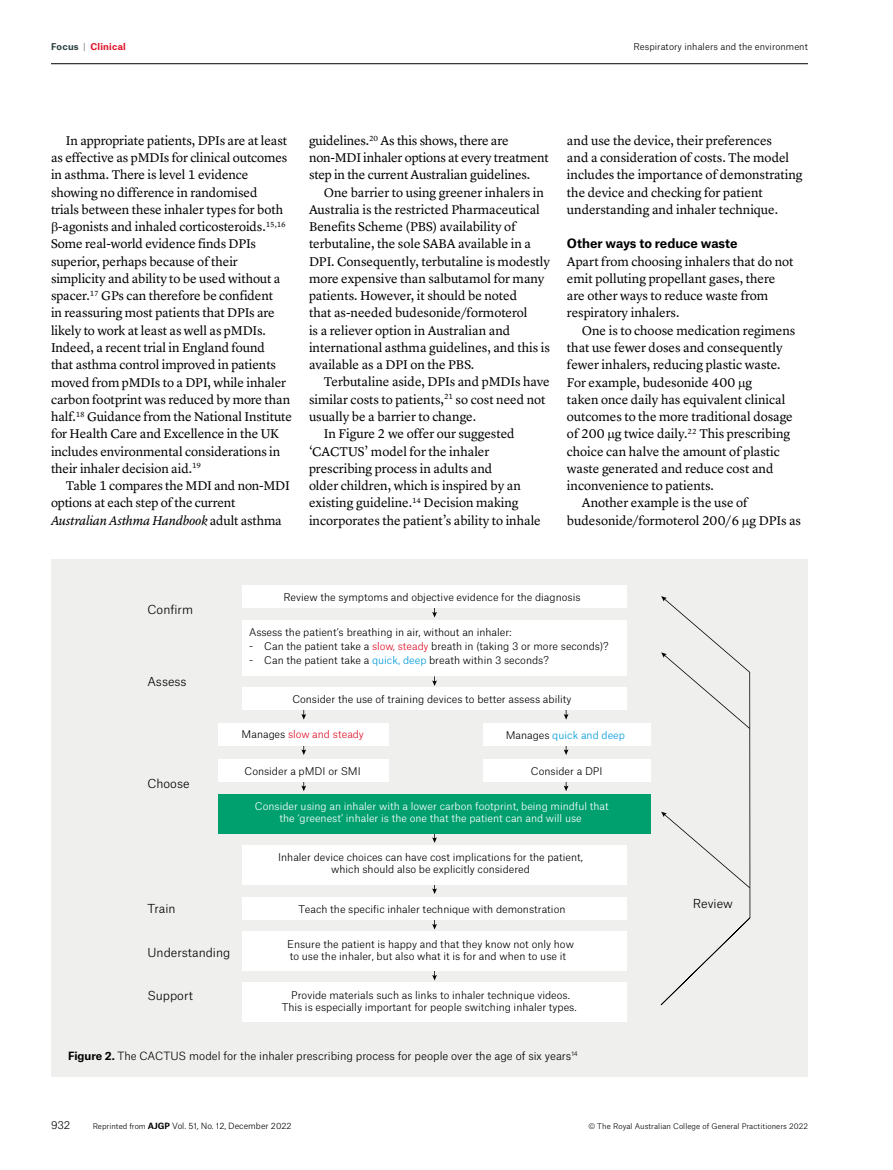
<style>
.page{position:relative;width:893px;height:1170px;background:#fff}
.page>*{position:absolute;margin:0;border:0;box-sizing:border-box;transform-origin:0 0}
.t1{font:13.2px/17.2px "Lyon Text";letter-spacing:-.005em;color:#000}
.t2{font:italic 13.2px "Lyon Text";letter-spacing:-.015em;color:#000}
.t3{font:700 12.3px "Atlas Grotesk";color:#000}
.t4{font:300 11.85px "Atlas Grotesk";color:#000}
.t5{font:300 10.8px "Atlas Grotesk";color:#000}
.t6{font:300 10.5px "Atlas Grotesk";color:#000}
.t7{font:300 10.2px/12.1px "Atlas Grotesk";color:#000;text-align:center}
.t8{font:300 10.2px/12.1px "Atlas Grotesk";color:#fff;text-align:center}
.t9{font:300 10.2px "Atlas Grotesk";color:#de1329}
.t10{font:300 10.2px "Atlas Grotesk";color:#009bdb}
.t11{font:300 9px "Atlas Grotesk";letter-spacing:.005em;color:#000}
.t12{font:700 9px "Atlas Grotesk";letter-spacing:.025em;color:#de1329}
.t13{font:300 8.25px "Atlas Grotesk";color:#000}
.t14{font:300 7.5px "Atlas Grotesk";letter-spacing:.01em;color:#000}
.s1{color:#2d4141}
.s2{font-weight:100;color:#2d4141}
.s3{font-style:normal}
.s4{color:#de1329}
.s5{color:#009bdb}
.s6{color:#000}
.s7{font-weight:700}
.s8{font-size:7.5px}
</style>
<div class="page">
<hr style="left:51px;top:63px;width:757px;height:1px;background:#000">
<div style="left:51px;top:559px;width:757px;height:518px;background:#efefee"></div>
<svg style="left:432px;top:607px;width:5px;height:10px"></svg>
<svg style="left:432px;top:676px;width:5px;height:10px"></svg>
<svg style="left:301px;top:710px;width:5px;height:9px"></svg>
<svg style="left:301px;top:745px;width:5px;height:10px"></svg>
<svg style="left:301px;top:781px;width:5px;height:10px"></svg>
<svg style="left:432px;top:833px;width:5px;height:9px"></svg>
<svg style="left:432px;top:884px;width:5px;height:9px"></svg>
<svg style="left:432px;top:919px;width:5px;height:10px"></svg>
<svg style="left:432px;top:970px;width:5px;height:10px"></svg>
<svg style="left:564px;top:710px;width:4px;height:9px"></svg>
<svg style="left:564px;top:745px;width:4px;height:10px"></svg>
<svg style="left:564px;top:781px;width:4px;height:10px"></svg>
<div style="left:242px;top:620px;width:385px;height:56px;background:#fff"></div>
<div style="left:242px;top:585px;width:385px;height:22px;background:#fff"></div>
<div style="left:242px;top:687px;width:385px;height:23px;background:#fff"></div>
<div style="left:219px;top:722px;width:170px;height:23px;background:#fff"></div>
<div style="left:483px;top:723px;width:168px;height:22px;background:#fff"></div>
<div style="left:219px;top:758px;width:170px;height:23px;background:#fff"></div>
<div style="left:483px;top:758px;width:168px;height:23px;background:#fff"></div>
<div style="left:219px;top:794px;width:432px;height:39px;background:#00a06e"></div>
<div style="left:242px;top:897px;width:385px;height:22px;background:#fff"></div>
<div style="left:242px;top:982px;width:385px;height:39px;background:#fff"></div>
<div style="left:242px;top:931px;width:385px;height:39px;background:#fff"></div>
<div style="left:242px;top:845px;width:385px;height:39px;background:#fff"></div>
<svg style="left:660px;top:596px;width:90px;height:409px"></svg>
<p class="t12" style="left:51px;top:40px;width:76px"><span class="s1">Focus</span> <span class="s2">|</span> Clinical</p>
<p class="t11" style="left:633px;top:40px;width:176px">Respiratory inhalers and the environment</p>
<p class="t1" style="left:66px;top:131px;width:223px">In appropriate patients, DPIs are at least</p>
<p class="t1" style="left:51px;top:148px;width:238px">as effective as pMDIs for clinical outcomes</p>
<p class="t1" style="left:51px;top:165px;width:199px">in asthma. There is level 1 evidence</p>
<p class="t1" style="left:51px;top:182px;width:208px">showing no difference in randomised</p>
<p class="t1" style="left:51px;top:200px;width:234px">trials between these inhaler types for both</p>
<p class="t1" style="left:58px;top:217px;width:229px">-agonists and inhaled corticosteroids.<sup>15,16</sup></p>
<p class="t1" style="left:51px;top:234px;width:207px">Some real-world evidence finds DPIs</p>
<p class="t1" style="left:51px;top:251px;width:188px">superior, perhaps because of their</p>
<p class="t1" style="left:51px;top:269px;width:231px">simplicity and ability to be used without a</p>
<p class="t1" style="left:51px;top:286px;width:224px">spacer.<sup>17</sup> GPs can therefore be confident</p>
<p class="t1" style="left:51px;top:303px;width:225px">in reassuring most patients that DPIs are</p>
<p class="t1" style="left:51px;top:320px;width:216px">likely to work at least as well as pMDIs.</p>
<p class="t1" style="left:51px;top:338px;width:215px">Indeed, a recent trial in England found</p>
<p class="t1" style="left:51px;top:355px;width:227px">that asthma control improved in patients</p>
<p class="t1" style="left:51px;top:372px;width:237px">moved from pMDIs to a DPI, while inhaler</p>
<p class="t1" style="left:51px;top:389px;width:241px">carbon footprint was reduced by more than</p>
<p class="t1" style="left:51px;top:407px;width:242px">half.<sup>18</sup> Guidance from the National Institute</p>
<p class="t1" style="left:51px;top:424px;width:230px">for Health Care and Excellence in the UK</p>
<p class="t1" style="left:51px;top:441px;width:231px">includes environmental considerations in</p>
<p class="t1" style="left:51px;top:458px;width:152px">their inhaler decision aid.<sup>19</sup></p>
<p class="t1" style="left:66px;top:476px;width:225px">Table 1 compares the MDI and non-MDI</p>
<p class="t1" style="left:51px;top:493px;width:186px">options at each step of the current</p>
<p class="t2" style="left:51px;top:510px;width:232px">Australian Asthma Handbook <span class="s3">adult asthma</span></p>
<p class="t1" style="left:309px;top:131px;width:241px">guidelines.<sup>20</sup> As this shows, there are non-MDI inhaler options at every treatment step in the current Australian guidelines.</p>
<p class="t1" style="left:309px;top:182px;width:242px;text-indent:15px">One barrier to using greener inhalers in Australia is the restricted Pharmaceutical Benefits Scheme (PBS) availability of terbutaline, the sole SABA available in a DPI. Consequently, terbutaline is modestly more expensive than salbutamol for many patients. However, it should be noted<br>that as-needed budesonide/formoterol<br>is a reliever option in Australian and international asthma guidelines, and this is available as a DPI on the PBS.</p>
<p class="t1" style="left:324px;top:372px;width:227px">Terbutaline aside, DPIs and pMDIs have</p>
<p class="t1" style="left:309px;top:389px;width:238px">similar costs to patients,<sup>21</sup> so cost need not</p>
<p class="t1" style="left:309px;top:407px;width:169px">usually be a barrier to change.</p>
<p class="t1" style="left:324px;top:424px;width:192px">In Figure 2 we offer our suggested</p>
<p class="t1" style="left:309px;top:441px;width:182px">‘CACTUS’ model for the inhaler</p>
<p class="t1" style="left:309px;top:458px;width:185px">prescribing process in adults and</p>
<p class="t1" style="left:309px;top:476px;width:213px">older children, which is inspired by an</p>
<p class="t1" style="left:309px;top:493px;width:211px">existing guideline.<sup>14</sup> Decision making</p>
<p class="t1" style="left:309px;top:510px;width:233px">incorporates the patient’s ability to inhale</p>
<p class="t1" style="left:567px;top:131px;width:237px">and use the device, their preferences<br>and a consideration of costs. The model includes the importance of demonstrating the device and checking for patient understanding and inhaler technique.</p>
<p class="t3" style="left:567px;top:234px;width:172px">Other ways to reduce waste</p>
<p class="t1" style="left:567px;top:251px;width:228px">Apart from choosing inhalers that do not emit polluting propellant gases, there are other ways to reduce waste from respiratory inhalers.</p>
<p class="t1" style="left:582px;top:320px;width:215px">One is to choose medication regimens</p>
<p class="t1" style="left:567px;top:338px;width:217px">that use fewer doses and consequently</p>
<p class="t1" style="left:567px;top:355px;width:215px">fewer inhalers, reducing plastic waste.</p>
<p class="t1" style="left:567px;top:372px;width:187px">For example, budesonide 400 g</p>
<p class="t1" style="left:567px;top:389px;width:220px">taken once daily has equivalent clinical</p>
<p class="t1" style="left:567px;top:407px;width:227px">outcomes to the more traditional dosage</p>
<p class="t1" style="left:567px;top:424px;width:225px">of 200 g twice daily.<sup>22</sup> This prescribing</p>
<p class="t1" style="left:567px;top:441px;width:215px">choice can halve the amount of plastic</p>
<p class="t1" style="left:567px;top:458px;width:208px">waste generated and reduce cost and</p>
<p class="t1" style="left:567px;top:476px;width:149px">inconvenience to patients.</p>
<p class="t1" style="left:582px;top:493px;width:167px">Another example is the use of</p>
<p class="t1" style="left:567px;top:510px;width:236px">budesonide/formoterol 200/6 g DPIs as</p>
<p class="t4" style="left:147px;top:599px;width:47px">Confirm</p>
<p class="t4" style="left:147px;top:671px;width:41px">Assess</p>
<p class="t4" style="left:147px;top:773px;width:44px">Choose</p>
<p class="t4" style="left:147px;top:899px;width:30px">Train</p>
<p class="t7" style="left:283px;top:590px;width:299px">Review the symptoms and objective evidence for the diagnosis</p>
<p class="t7" style="left:249px;top:625px;width:264px">Assess the patient’s breathing in air, without an inhaler:</p>
<p class="t7" style="left:249px;top:639px;width:361px">- Can the patient take a <span class="s4">slow, steady</span> breath in (taking 3 or more seconds)?</p>
<p class="t7" style="left:249px;top:653px;width:301px">- Can the patient take a <span class="s5">quick, deep</span> breath within 3 seconds?</p>
<p class="t7" style="left:292px;top:692px;width:281px">Consider the use of training devices to better assess ability</p>
<p class="t9" style="left:242px;top:726px;width:124px"><span class="s6">Manages</span> slow and steady</p>
<p class="t10" style="left:506px;top:727px;width:121px"><span class="s6">Manages</span> quick and deep</p>
<p class="t7" style="left:531px;top:763px;width:73px">Consider a DPI</p>
<p class="t8" style="left:255px;top:799px;width:355px">Consider using an inhaler with a lower carbon footprint, being mindful that the ‘greenest’ inhaler is the one that the patient can and will use</p>
<p class="t7" style="left:245px;top:763px;width:118px">Consider a pMDI or SMI</p>
<p class="t7" style="left:278px;top:850px;width:306px">Inhaler device choices can have cost implications for the patient, which should also be explicitly considered</p>
<p class="t7" style="left:298px;top:902px;width:269px">Teach the specific inhaler technique with demonstration</p>
<p class="t4" style="left:148px;top:943px;width:84px">Understanding</p>
<p class="t7" style="left:287px;top:936px;width:288px;text-align:left">Ensure the patient is happy and that they know not only how to use the inhaler, but also what it is for and when to use it</p>
<p class="t4" style="left:147px;top:986px;width:47px">Support</p>
<p class="t7" style="left:282px;top:987px;width:296px">Provide materials such as links to inhaler technique videos.<br>This is especially important for people switching inhaler types.</p>
<p class="t5" style="left:68px;top:1047px;width:511px"><span class="s7">Figure 2.</span> The CACTUS model for the inhaler prescribing process for people over the age of six years<sup>14</sup></p>
<p class="t4" style="left:693px;top:894px;width:42px">Review</p>
<p class="t6" style="left:51px;top:1116px;width:21px">932</p>
<p class="t13" style="left:93px;top:1118px;width:200px"><span class="s8">Reprinted from</span> <span class="s7">AJGP</span> Vol. 51, No. 12, December 2022</p>
<p class="t14" style="left:588px;top:1119px;width:221px">© The Royal Australian College of General Practitioners 2022</p>
</div>
